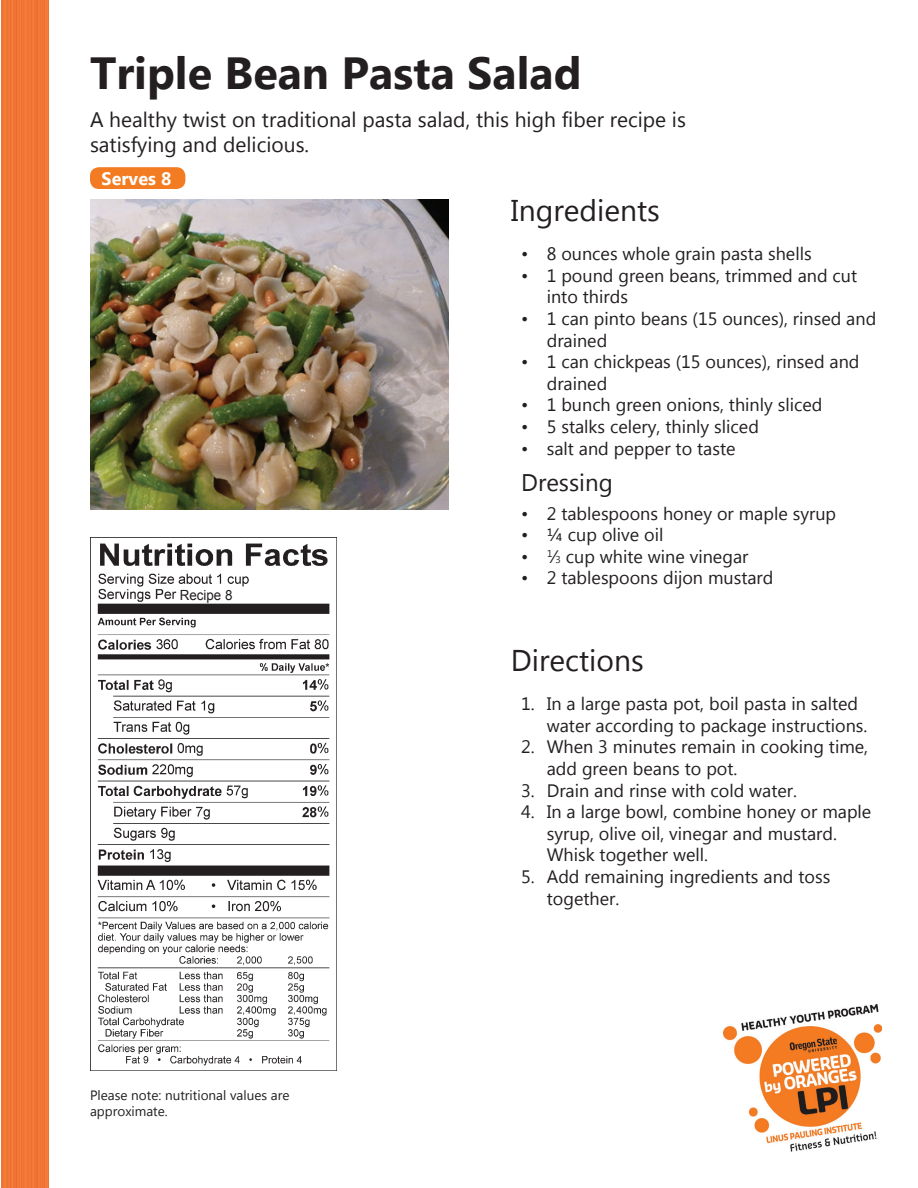
<style>
.page{position:relative;width:918px;height:1188px;background:#fff}
.page>*{position:absolute;margin:0;border:0;box-sizing:border-box;transform-origin:0 0}
.t1{font:700 45px "Microsoft New Tai Lue";color:#231f20}
.t2{font:30px "Microsoft New Tai Lue";color:#231f20}
.t3{font:24px "Microsoft New Tai Lue";color:#231f20}
.t4{font:21px/25.2px "Microsoft New Tai Lue";color:#231f20}
.t5{font:18px/21.6px "Microsoft New Tai Lue";color:#231f20}
.t6{font:700 18px "Microsoft New Tai Lue";color:#fff}
.t7{font:14.1px "Arial";color:#231f20;scale:.95 1}
.t8{font:13.5px/16.2px "Microsoft New Tai Lue";color:#231f20}
.s1{font-size:9.9px}
</style>
<div class="page">
<img style="left:90px;top:537px;width:247px;height:534px">
<img style="left:2px;top:0;width:47px;height:1188px">
<div style="left:90px;top:167px;width:95px;height:22px;background:#f37b21;border-radius:9px"></div>
<img style="left:724px;top:1005px;width:158px;height:147px">
<img style="left:90px;top:200px;width:358px;height:309px">
<div style="left:180px;top:588px;width:110px;height:15px;background:#fff"></div>
<h1 class="t1" style="left:90px;top:47px;width:493px">Triple Bean Pasta Salad</h1>
<p class="t4" style="left:90px;top:109px;width:597px">A healthy twist on traditional pasta salad, this high fiber recipe is satisfying and delicious.</p>
<p class="t6" style="left:102px;top:168px;width:71px">Serves 8</p>
<p class="t7" style="left:180px;top:586px;width:57px">Recipe 8</p>
<p class="t8" style="left:90px;top:1088px;width:201px">Please note: nutritional values are approximate.</p>
<h2 class="t2" style="left:511px;top:193px;width:151px">Ingredients</h2>
<p class="t5" style="left:521px;top:244px;width:292px">• 8 ounces whole grain pasta shells</p>
<p class="t5" style="left:547px;top:266px;width:312px;text-indent:-26px">• 1 pound green beans, trimmed and cut into thirds</p>
<p class="t5" style="left:547px;top:309px;width:331px;text-indent:-26px">• 1 can pinto beans (15 ounces), rinsed and drained</p>
<p class="t5" style="left:547px;top:352px;width:314px;text-indent:-26px">• 1 can chickpeas (15 ounces), rinsed and drained</p>
<p class="t5" style="left:521px;top:396px;width:303px">• 1 bunch green onions, thinly sliced</p>
<p class="t5" style="left:521px;top:417px;width:239px">• 5 stalks celery, thinly sliced</p>
<p class="t5" style="left:521px;top:439px;width:216px">• salt and pepper to taste</p>
<h3 class="t3" style="left:521px;top:468px;width:93px">Dressing</h3>
<p class="t5" style="left:521px;top:504px;width:316px">• 2 tablespoons honey or maple syrup</p>
<p class="t5" style="left:521px;top:526px;width:144px">• ¼ cup olive oil</p>
<p class="t5" style="left:521px;top:547px;width:229px">• <sup>1</sup>⁄<span class="s1">3</span> cup white wine vinegar</p>
<p class="t5" style="left:521px;top:569px;width:254px">• 2 tablespoons dijon mustard</p>
<h2 class="t2" style="left:511px;top:643px;width:134px">Directions</h2>
<p class="t5" style="left:547px;top:694px;width:322px;text-indent:-26px">1. In a large pasta pot, boil pasta in salted water according to package instructions.</p>
<p class="t5" style="left:547px;top:738px;width:323px;text-indent:-26px">2. When 3 minutes remain in cooking time, add green beans to pot.</p>
<p class="t5" style="left:521px;top:781px;width:277px">3. Drain and rinse with cold water.</p>
<p class="t5" style="left:547px;top:802px;width:326px;text-indent:-26px">4. In a large bowl, combine honey or maple syrup, olive oil, vinegar and mustard.<br>Whisk together well.</p>
<p class="t5" style="left:547px;top:867px;width:285px;text-indent:-26px">5. Add remaining ingredients and toss together.</p>
</div>
